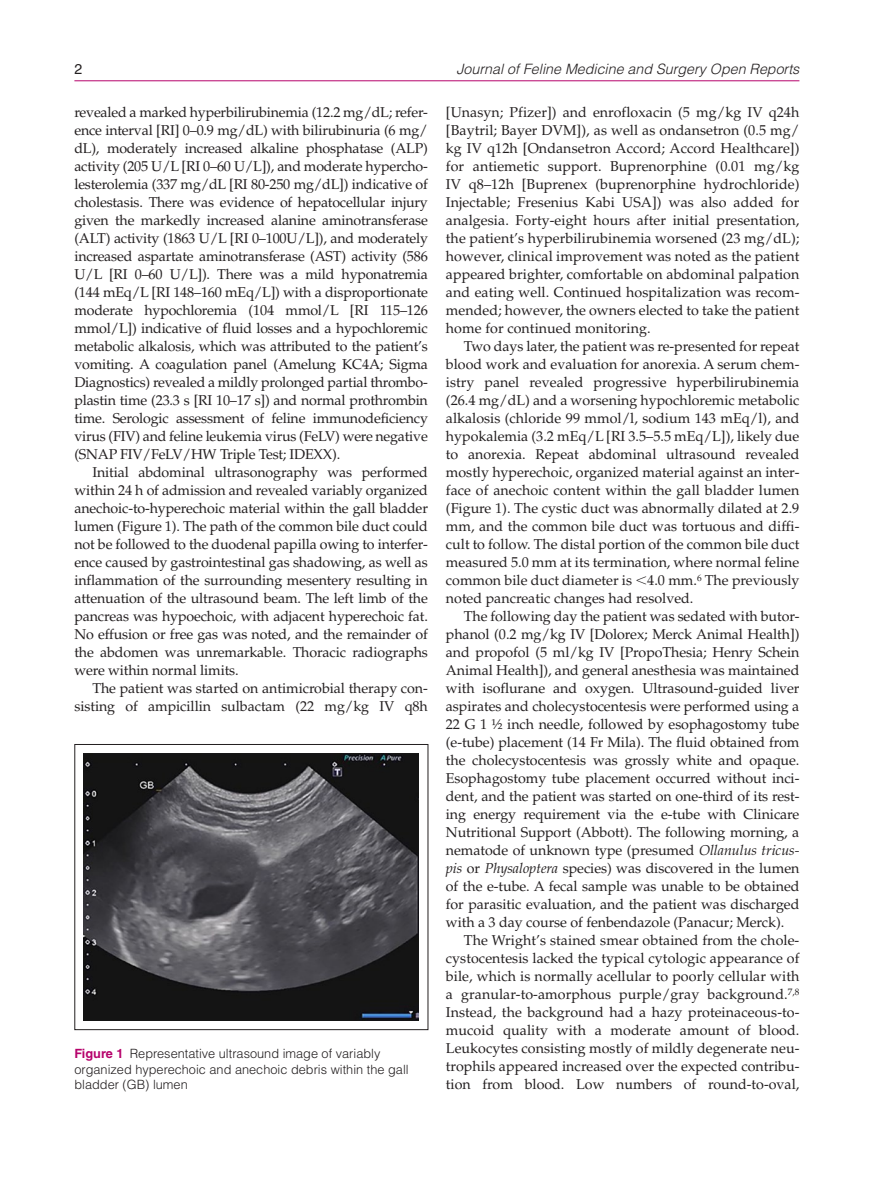
<style>
.page{position:relative;width:893px;height:1191px;background:#fff}
.page>*{position:absolute;margin:0;border:0;box-sizing:border-box;transform-origin:0 0}
.t1{font:14.25px/18px "Palatino LT Std";letter-spacing:-.005em;color:#231f20;text-align:justify}
.t2{font:italic 300 14.25px "Helvetica LT Std";color:#231f20}
.t3{font:14.25px "Helvetica LT Std";color:#231f20}
.t4{font:300 12.75px/15.8px "Helvetica LT Std";color:#231f20}
.s1{font-style:italic}
.s2{font-weight:700;color:#b6036c}
</style>
<div class="page">
<hr style="left:74px;top:80px;width:725px;height:1px;background:#b6036c">
<img style="left:84px;top:753px;width:335px;height:267px">
<div style="left:74px;top:744px;width:354px;height:286px;border:1px solid #231f20"></div>
<p class="t3" style="left:74px;top:61px;width:9px">2</p>
<p class="t2" style="left:456px;top:60px;width:344px">Journal of Feline Medicine and Surgery Open Reports</p>
<p class="t1" style="left:74px;top:103px;width:355px">revealed a marked hyperbilirubinemia (12.2 mg/dL; refer&shy;ence interval [RI] 0–0.9 mg/dL) with bilirubinuria (6 mg/ dL), moderately increased alkaline phosphatase (ALP) activity (205 U/L [RI 0–60 U/L]), and moderate hypercho&shy;lesterolemia (337 mg/dL [RI 80-250 mg/dL]) indicative of cholestasis. There was evidence of hepatocellular injury given the markedly increased alanine aminotransferase (ALT) activity (1863 U/L [RI 0–100U/L]), and moderately increased aspartate aminotransferase (AST) activity (586<br>U/L [RI 0–60 U/L]). There was a mild hyponatremia (144 mEq/L [RI 148–160 mEq/L]) with a disproportionate moderate hypochloremia (104 mmol/L [RI 115–126 mmol/L]) indicative of fluid losses and a hypochloremic metabolic alkalosis, which was attributed to the patient’s vomiting. A coagulation panel (Amelung KC4A; Sigma Diagnostics) revealed a mildly prolonged partial thrombo&shy;plastin time (23.3 s [RI 10–17 s]) and normal prothrombin time. Serologic assessment of feline immunodeficiency virus (FIV) and feline leukemia virus (FeLV) were negative (SNAP FIV/FeLV/HW Triple Test; IDEXX).</p>
<p class="t1" style="left:74px;top:463px;width:355px;text-indent:18px">Initial abdominal ultrasonography was performed within 24 h of admission and revealed variably organized anechoic-to-hyperechoic material within the gall bladder lumen (Figure 1). The path of the common bile duct could not be followed to the duodenal papilla owing to interfer&shy;ence caused by gastrointestinal gas shadowing, as well as inflammation of the surrounding mesentery resulting in attenuation of the ultrasound beam. The left limb of the pancreas was hypoechoic, with adjacent hyperechoic fat.<br>No effusion or free gas was noted, and the remainder of the abdomen was unremarkable. Thoracic radiographs were within normal limits.</p>
<p class="t1" style="left:74px;top:679px;width:355px;text-align:right">The patient was started on antimicrobial therapy con&shy;sisting of ampicillin sulbactam (22 mg/kg IV q8h</p>
<p class="t1" style="left:446px;top:103px;width:355px">[Unasyn; Pfizer]) and enrofloxacin (5 mg/kg IV q24h [Baytril; Bayer DVM]), as well as ondansetron (0.5 mg/ kg IV q12h [Ondansetron Accord; Accord Healthcare]) for antiemetic support. Buprenorphine (0.01 mg/kg IV q8–12h [Buprenex (buprenorphine hydrochloride)<br>Injectable; Fresenius Kabi USA]) was also added for analgesia. Forty-eight hours after initial presentation, the patient’s hyperbilirubinemia worsened (23 mg/dL); however, clinical improvement was noted as the patient appeared brighter, comfortable on abdominal palpation and eating well. Continued hospitalization was recom&shy;mended; however, the owners elected to take the patient home for continued monitoring.</p>
<p class="t1" style="left:446px;top:337px;width:355px;text-indent:18px">Two days later, the patient was re-presented for repeat blood work and evaluation for anorexia. A serum chem&shy;istry panel revealed progressive hyperbilirubinemia (26.4 mg/dL) and a worsening hypochloremic metabolic alkalosis (chloride 99 mmol/l, sodium 143 mEq/l), and hypokalemia (3.2 mEq/L [RI 3.5–5.5 mEq/L]), likely due to anorexia. Repeat abdominal ultrasound revealed mostly hyperechoic, organized material against an inter&shy;face of anechoic content within the gall bladder lumen (Figure 1). The cystic duct was abnormally dilated at 2.9 mm, and the common bile duct was tortuous and diffi&shy;cult to follow. The distal portion of the common bile duct measured 5.0 mm at its termination, where normal feline common bile duct diameter is 4.0 mm.<sup>6</sup> The previously noted pancreatic changes had resolved.</p>
<p class="t1" style="left:446px;top:607px;width:355px;text-indent:18px">The following day the patient was sedated with butor&shy;phanol (0.2 mg/kg IV [Dolorex; Merck Animal Health]) and propofol (5 ml/kg IV [PropoThesia; Henry Schein Animal Health]), and general anesthesia was maintained with isoflurane and oxygen. Ultrasound-guided liver aspirates and cholecystocentesis were performed using a 22 G 1 ½ inch needle, followed by esophagostomy tube (e-tube) placement (14 Fr Mila). The fluid obtained from the cholecystocentesis was grossly white and opaque.<br>Esophagostomy tube placement occurred without inci&shy;dent, and the patient was started on one-third of its rest&shy;ing energy requirement via the e-tube with Clinicare Nutritional Support (Abbott). The following morning, a nematode of unknown type (presumed <span class="s1">Ollanulus tricus&shy;pis</span> or <span class="s1">Physaloptera</span> species) was discovered in the lumen of the e-tube. A fecal sample was unable to be obtained for parasitic evaluation, and the patient was discharged with a 3 day course of fenbendazole (Panacur; Merck).</p>
<p class="t1" style="left:446px;top:931px;width:355px;text-indent:18px">The Wright’s stained smear obtained from the chole&shy;cystocentesis lacked the typical cytologic appearance of bile, which is normally acellular to poorly cellular with a granular-to-amorphous purple/gray background.<sup>7,8<br></sup>Instead, the background had a hazy proteinaceous-to&shy;mucoid quality with a moderate amount of blood.<br>Leukocytes consisting mostly of mildly degenerate neu&shy;trophils appeared increased over the expected contribu&shy;tion from blood. Low numbers of round-to-oval,</p>
<p class="t4" style="left:74px;top:1045px;width:336px"><span class="s2">Figure 1</span> Representative ultrasound image of variably organized hyperechoic and anechoic debris within the gall bladder (GB) lumen</p>
</div>
